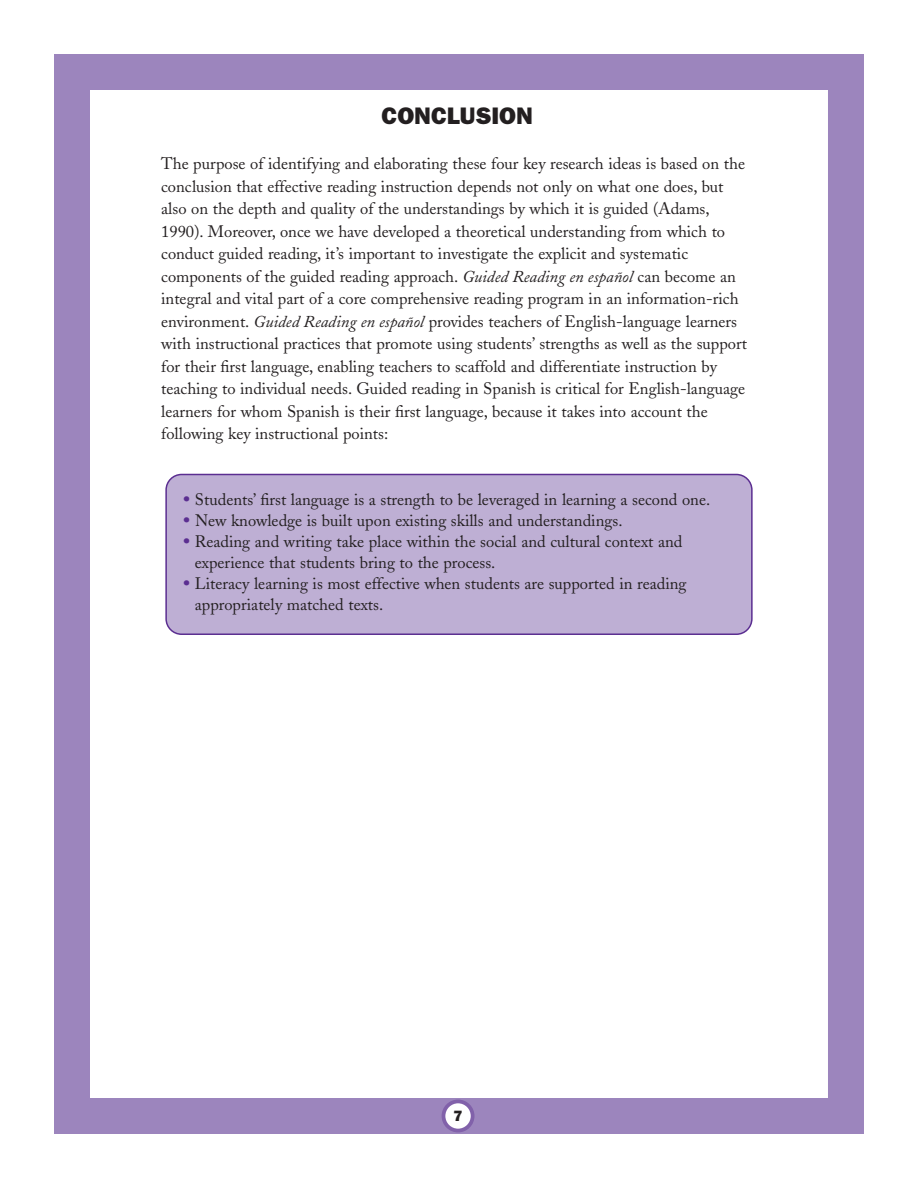
<style>
.page{position:relative;width:918px;height:1188px;background:#fff}
.page>*{position:absolute;margin:0;border:0;box-sizing:border-box;transform-origin:0 0}
.t1{font:800 24px "Franklin Gothic";color:#231f20}
.t2{font:16.5px/22.5px "Adobe Caslon";color:#231f20}
.t3{font:800 15px "Franklin Gothic";color:#231f20}
.s1{font-style:italic}
.s2{font-size:22.5px;color:#5b2e91}
</style>
<div class="page">
<div style="left:165px;top:474px;width:588px;height:161px;background:#beafd4"></div>
<div style="left:54px;top:54px;width:810px;height:1080px;border:36px solid #9c85bd"></div>
<svg style="left:442px;top:1100px;width:32px;height:32px"></svg>
<h1 class="t1" style="left:382px;top:108px;width:153px">CONCLUSION</h1>
<p class="t2" style="left:161px;top:155px;width:587px">The purpose of identifying and elaborating these four key research ideas is based on the conclusion that effective reading instruction depends not only on what one does, but also on the depth and quality of the understandings by which it is guided (Adams, 1990). Moreover, once we have developed a theoretical understanding from which to conduct guided reading, it’s important to investigate the explicit and systematic components of the guided reading approach. <span class="s1">Guided Reading en español</span> can become an integral and vital part of a core comprehensive reading program in an information-rich environment. <span class="s1">Guided Reading en español</span> provides teachers of English-language learners with instructional practices that promote using students’ strengths as well as the support for their first language, enabling teachers to scaffold and differentiate instruction by teaching to individual needs. Guided reading in Spanish is critical for English-language learners for whom Spanish is their first language, because it takes into account the following key instructional points:</p>
<p class="t2" style="left:183px;top:491px;width:529px"><span class="s2">•</span> Students’ first language is a strength to be leveraged in learning a second one.</p>
<p class="t2" style="left:183px;top:512px;width:441px"><span class="s2">•</span> New knowledge is built upon existing skills and understandings.</p>
<p class="t2" style="left:195px;top:533px;width:489px;line-height:21px;text-indent:-12px"><span class="s2">•</span> Reading and writing take place within the social and cultural context and experience that students bring to the process.</p>
<p class="t2" style="left:195px;top:575px;width:493px;line-height:21px;text-indent:-12px"><span class="s2">•</span> Literacy learning is most effective when students are supported in reading appropriately matched texts.</p>
<p class="t3" style="left:454px;top:1111px;width:10px">7</p>
</div>
